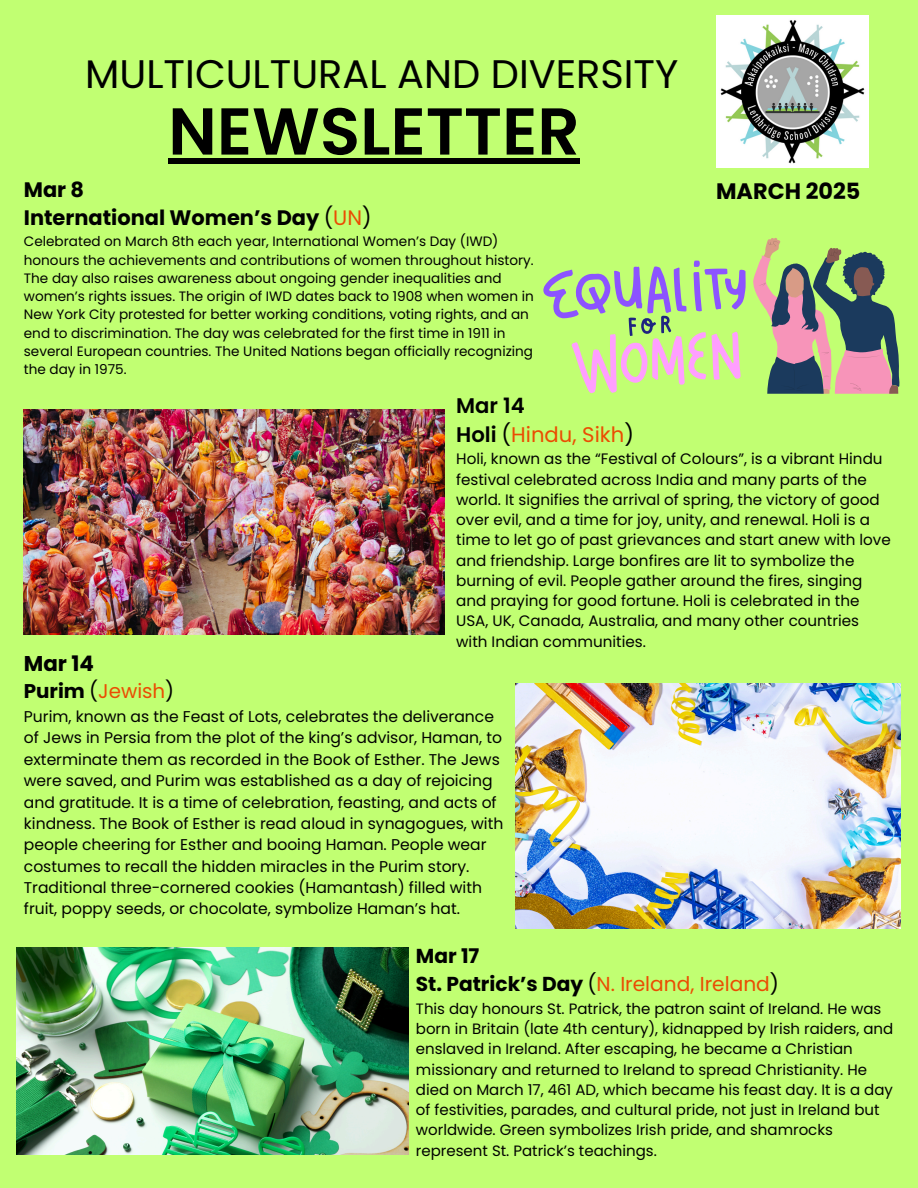
<style>
.page{position:relative;width:918px;height:1188px;background:#c1ff72}
.page>*{position:absolute;margin:0;border:0;box-sizing:border-box;transform-origin:0 0}
.t1{font:600 66.15px "Poppins";color:#000}
.t2{font:39.9px "Poppins";color:#000}
.t3{font:700 22.35px "Poppins";color:#000}
.t4{font:700 21.3px "Poppins";color:#000}
.t5{font:21.15px/29.2px "Poppins";color:#eb4c02}
.t6{font:700 20.85px "Poppins";color:#000}
.t7{font:700 20.1px/28.2px "Poppins";color:#000}
.t8{font:19.8px "Poppins";color:#eb4c02}
.t9{font:15.6px/21.3px "Poppins";color:#000}
.t10{font:15.15px/20.2px "Poppins";color:#000}
.t11{font:15px/20.2px "Poppins";color:#000}
.t12{font:13.65px/18.1px "Poppins";color:#000}
.s1{font-weight:400}
.s2{font-weight:400;color:#eb4c02}
.s3{font-weight:600;color:#000}
.s4{color:#000}
.s5{font-weight:700;color:#000}
</style>
<div class="page">
<img style="left:716px;top:16px;width:152px;height:152px">
<img style="left:24px;top:409px;width:421px;height:225px">
<img style="left:516px;top:683px;width:385px;height:246px">
<img style="left:17px;top:947px;width:391px;height:207px">
<svg style="left:543px;top:260px;width:203px;height:133px"></svg>
<svg style="left:753px;top:238px;width:146px;height:156px"></svg>
<div style="left:168px;top:158px;width:412px;height:6px;background:#000"></div>
<h2 class="t2" style="left:85px;top:46px;width:595px">MULTICULTURAL AND DIVERSITY</h2>
<h1 class="t1" style="left:168px;top:85px;width:413px">NEWSLETTER</h1>
<h3 class="t6" style="left:24px;top:175px;width:62px">Mar 8</h3>
<p class="t3" style="left:716px;top:175px;width:146px">MARCH 2025</p>
<p class="t6" style="left:24px;top:203px;width:349px">International Women’s Day <span class="s1">(</span><span class="s2">UN</span><span class="s1">)</span></p>
<p class="t12" style="left:24px;top:233px;width:511px">Celebrated on March 8th each year, International Women’s Day (IWD) honours the achievements and contributions of women throughout history.<br>The day also raises awareness about ongoing gender inequalities and women’s rights issues. The origin of IWD dates back to 1908 when women in New York City protested for better working conditions, voting rights, and an end to discrimination. The day was celebrated for the first time in 1911 in several European countries. The United Nations began officially recognizing the day in 1975.</p>
<p class="t5" style="left:456px;top:391px;width:179px"><span class="s3">Mar 14<br>Holi</span> <span class="s4">(</span>Hindu, Sikh<span class="s4">)</span></p>
<p class="t10" style="left:456px;top:449px;width:436px">Holi, known as the “Festival of Colours”, is a vibrant Hindu festival celebrated across India and many parts of the world. It signifies the arrival of spring, the victory of good over evil, and a time for joy, unity, and renewal. Holi is a time to let go of past grievances and start anew with love and friendship. Large bonfires are lit to symbolize the burning of evil. People gather around the fires, singing and praying for good fortune. Holi is celebrated in the USA, UK, Canada, Australia, and many other countries with Indian communities.</p>
<p class="t4" style="left:24px;top:649px;width:72px">Mar 14</p>
<p class="t8" style="left:24px;top:678px;width:152px"><span class="s5">Purim</span> <span class="s4">(</span>Jewish<span class="s4">)</span></p>
<p class="t9" style="left:24px;top:706px;width:481px">Purim, known as the Feast of Lots, celebrates the deliverance of Jews in Persia from the plot of the king’s advisor, Haman, to exterminate them as recorded in the Book of Esther. The Jews were saved, and Purim was established as a day of rejoicing and gratitude. It is a time of celebration, feasting, and acts of kindness. The Book of Esther is read aloud in synagogues, with people cheering for Esther and booing Haman. People wear costumes to recall the hidden miracles in the Purim story.<br>Traditional three-cornered cookies (Hamantash) filled with fruit, poppy seeds, or chocolate, symbolize Haman’s hat.</p>
<p class="t7" style="left:416px;top:942px;width:365px">Mar 17<br>St. Patrick’s Day <span class="s1">(</span><span class="s2">N. Ireland, Ireland</span><span class="s1">)</span></p>
<p class="t11" style="left:416px;top:999px;width:479px">This day honours St. Patrick, the patron saint of Ireland. He was born in Britain (late 4th century), kidnapped by Irish raiders, and enslaved in Ireland. After escaping, he became a Christian missionary and returned to Ireland to spread Christianity. He died on March 17, 461 AD, which became his feast day. It is a day of festivities, parades, and cultural pride, not just in Ireland but worldwide. Green symbolizes Irish pride, and shamrocks represent St. Patrick’s teachings.</p>
</div>
